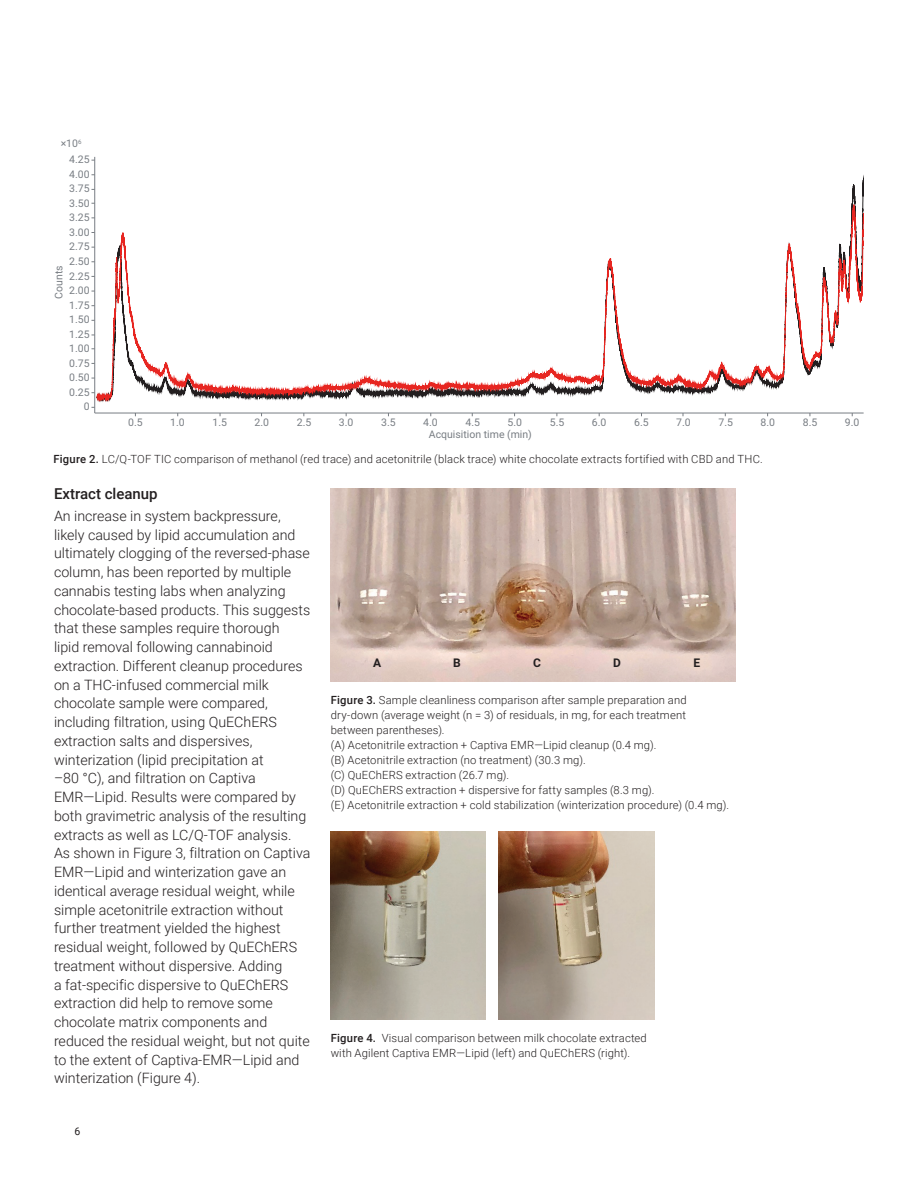
<style>
.page{position:relative;width:918px;height:1188px;background:#fff}
.page>*{position:absolute;margin:0;border:0;box-sizing:border-box;transform-origin:0 0}
.Header_2{font:500 15px "Roboto";color:#231f20}
.Text{font:300 14.25px/18.8px "Roboto";color:#231f20}
.t1{font:700 12px "Roboto";color:#231f20}
.t2{font:300 11.25px/15px "Roboto";letter-spacing:.015em;color:#231f20}
.t3{font:10.5px "Roboto";color:#787d83}
.t4{font:10.5px "Roboto";color:#231f20}
.s1{font-weight:500}
</style>
<div class="page">
<hr style="left:94px;top:157px;width:1px;height:256px;background:#787d83">
<svg style="left:96px;top:204px;width:768px;height:195px"></svg>
<hr style="left:95px;top:413px;width:769px;height:1px;background:#787d83">
<img style="left:498px;top:831px;width:157px;height:189px">
<img style="left:331px;top:831px;width:155px;height:189px">
<img style="left:331px;top:488px;width:405px;height:194px">
<p class="t3" style="left:61px;top:136px;width:22px">×10<sup>6</sup></p>
<p class="t3" style="left:69px;top:152px;width:22px">4.25</p>
<p class="t3" style="left:69px;top:167px;width:22px">4.00</p>
<p class="t3" style="left:69px;top:181px;width:22px">3.75</p>
<p class="t3" style="left:69px;top:196px;width:22px">3.50</p>
<p class="t3" style="left:69px;top:210px;width:22px">3.25</p>
<p class="t3" style="left:69px;top:225px;width:22px">3.00</p>
<p class="t3" style="left:69px;top:239px;width:22px">2.75</p>
<p class="t3" style="left:69px;top:254px;width:22px">2.50</p>
<p class="t3" style="left:51px;top:299px;width:35px;rotate:-90deg">Counts</p>
<p class="t3" style="left:69px;top:268px;width:22px">2.25</p>
<p class="t3" style="left:69px;top:283px;width:22px">2.00</p>
<p class="t3" style="left:69px;top:298px;width:22px">1.75</p>
<p class="t3" style="left:69px;top:312px;width:22px">1.50</p>
<p class="t3" style="left:69px;top:327px;width:22px">1.25</p>
<p class="t3" style="left:69px;top:341px;width:22px">1.00</p>
<p class="t3" style="left:69px;top:356px;width:22px">0.75</p>
<p class="t3" style="left:69px;top:370px;width:22px">0.50</p>
<p class="t3" style="left:69px;top:385px;width:22px">0.25</p>
<p class="t3" style="left:84px;top:399px;width:7px">0</p>
<p class="t3" style="left:128px;top:415px;width:16px">0.5</p>
<p class="t3" style="left:170px;top:415px;width:16px">1.0</p>
<p class="t3" style="left:212px;top:415px;width:16px">1.5</p>
<p class="t3" style="left:255px;top:415px;width:16px">2.0</p>
<p class="t3" style="left:297px;top:415px;width:16px">2.5</p>
<p class="t3" style="left:339px;top:415px;width:16px">3.0</p>
<p class="t3" style="left:381px;top:415px;width:16px">3.5</p>
<p class="t3" style="left:423px;top:415px;width:16px">4.0</p>
<p class="t3" style="left:465px;top:415px;width:16px">4.5</p>
<p class="t3" style="left:508px;top:415px;width:16px">5.0</p>
<p class="t3" style="left:550px;top:415px;width:16px">5.5</p>
<p class="t3" style="left:592px;top:415px;width:16px">6.0</p>
<p class="t3" style="left:634px;top:415px;width:16px">6.5</p>
<p class="t3" style="left:676px;top:415px;width:16px">7.0</p>
<p class="t3" style="left:718px;top:415px;width:16px">7.5</p>
<p class="t3" style="left:761px;top:415px;width:16px">8.0</p>
<p class="t3" style="left:803px;top:415px;width:16px">8.5</p>
<p class="t3" style="left:845px;top:415px;width:16px">9.0</p>
<p class="t3" style="left:429px;top:427px;width:105px">Acquisition time (min)</p>
<p class="t2" style="left:53px;top:451px;width:711px"><span class="s1">Figure 2.</span> LC/Q-TOF TIC comparison of methanol (red trace) and acetonitrile (black trace) white chocolate extracts fortified with CBD and THC.</p>
<p class="Header_2" style="left:54px;top:484px;width:105px">Extract cleanup</p>
<p class="Text" style="left:54px;top:506px;width:258px">An increase in system backpressure, likely caused by lipid accumulation and ultimately clogging of the reversed-phase column, has been reported by multiple cannabis testing labs when analyzing chocolate-based products. This suggests that these samples require thorough<br>lipid removal following cannabinoid extraction. Different cleanup procedures on a THC-infused commercial milk chocolate sample were compared, including filtration, using QuEChERS extraction salts and dispersives, winterization (lipid precipitation at<br>–80 °C), and filtration on Captiva EMR—Lipid. Results were compared by both gravimetric analysis of the resulting extracts as well as LC/Q-TOF analysis.<br>As shown in Figure 3, filtration on Captiva EMR—Lipid and winterization gave an identical average residual weight, while simple acetonitrile extraction without further treatment yielded the highest residual weight, followed by QuEChERS treatment without dispersive. Adding<br>a fat-specific dispersive to QuEChERS extraction did help to remove some chocolate matrix components and reduced the residual weight, but not quite to the extent of Captiva-EMR—Lipid and winterization (Figure 4).</p>
<p class="t4" style="left:75px;top:1124px;width:7px">6</p>
<p class="t1" style="left:373px;top:654px;width:10px">A</p>
<p class="t1" style="left:453px;top:654px;width:9px">B</p>
<p class="t1" style="left:533px;top:654px;width:9px">C</p>
<p class="t1" style="left:613px;top:654px;width:9px">D</p>
<p class="t1" style="left:694px;top:654px;width:8px">E</p>
<p class="t2" style="left:331px;top:692px;width:400px"><span class="s1">Figure 3.</span> Sample cleanliness comparison after sample preparation and dry-down (average weight (n = 3) of residuals, in mg, for each treatment between parentheses).<br>(A) Acetonitrile extraction + Captiva EMR—Lipid cleanup (0.4 mg).<br>(B) Acetonitrile extraction (no treatment) (30.3 mg).<br>(C) QuEChERS extraction (26.7 mg).<br>(D) QuEChERS extraction + dispersive for fatty samples (8.3 mg).<br>(E) Acetonitrile extraction + cold stabilization (winterization procedure) (0.4 mg).</p>
<p class="t2" style="left:331px;top:1030px;width:318px"><span class="s1">Figure 4.</span> Visual comparison between milk chocolate extracted with Agilent Captiva EMR—Lipid (left) and QuEChERS (right).</p>
</div>
